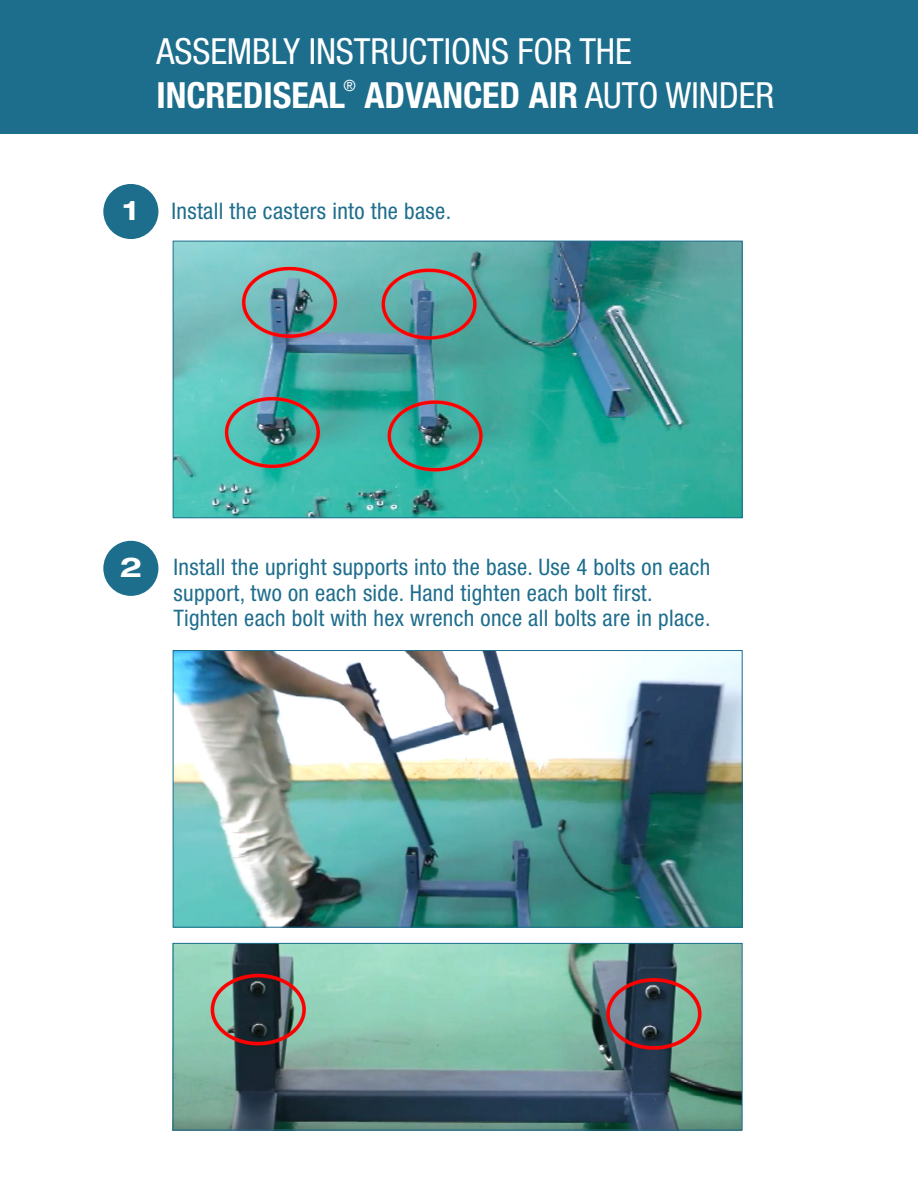
<style>
.page{position:relative;width:918px;height:1188px;background:#fff}
.page>*{position:absolute;margin:0;border:0;box-sizing:border-box;transform-origin:0 0}
.t1{font:700 condensed 36px "Helvetica Neue";color:#fff}
.t2{font:condensed 36px "Helvetica Neue";color:#fff}
.t3{font:condensed 22.8px/25.7px "Helvetica Neue";letter-spacing:.015em;color:#1f6e8d}
.t4{font:condensed 15.45px "Helvetica Neue";color:#fff}
.s1{font-weight:400}
.s2{font-weight:700;font-stretch:expanded;font-size:27.3px;color:#fff}
</style>
<div class="page">
<div style="left:0;top:0;width:918px;height:134px;background:#1d6e8d"></div>
<img style="left:175px;top:945px;width:566px;height:183px">
<div style="left:103px;top:184px;width:55px;height:55px;background:#1d6e8d;border-radius:50%"></div>
<div style="left:103px;top:541px;width:55px;height:55px;background:#1d6e8d;border-radius:50%"></div>
<img style="left:175px;top:243px;width:566px;height:273px">
<img style="left:175px;top:652px;width:566px;height:274px">
<div style="left:173px;top:241px;width:570px;height:277px;border:1px solid #1d6e8d"></div>
<div style="left:173px;top:650px;width:570px;height:278px;border:1px solid #1d6e8d"></div>
<div style="left:173px;top:943px;width:570px;height:187px;border:1px solid #1d6e8d"></div>
<h1 class="t2" style="left:156px;top:30px;width:477px">ASSEMBLY INSTRUCTIONS FOR THE</h1>
<h1 class="t1" style="left:156px;top:73px;width:190px">INCREDISEAL</h1>
<p class="t4" style="left:344px;top:76px;width:14px">®</p>
<h1 class="t1" style="left:365px;top:73px;width:411px">ADVANCED AIR <span class="s1">AUTO WINDER</span></h1>
<p class="t3" style="left:123px;top:198px;width:330px"><span class="s2">1</span> Install the casters into the base.</p>
<p class="t3" style="left:174px;top:554px;width:538px;text-indent:-54px"><span class="s2">2</span> Install the upright supports into the base. Use 4 bolts on each support, two on each side. Hand tighten each bolt first.<br>Tighten each bolt with hex wrench once all bolts are in place.</p>
</div>
